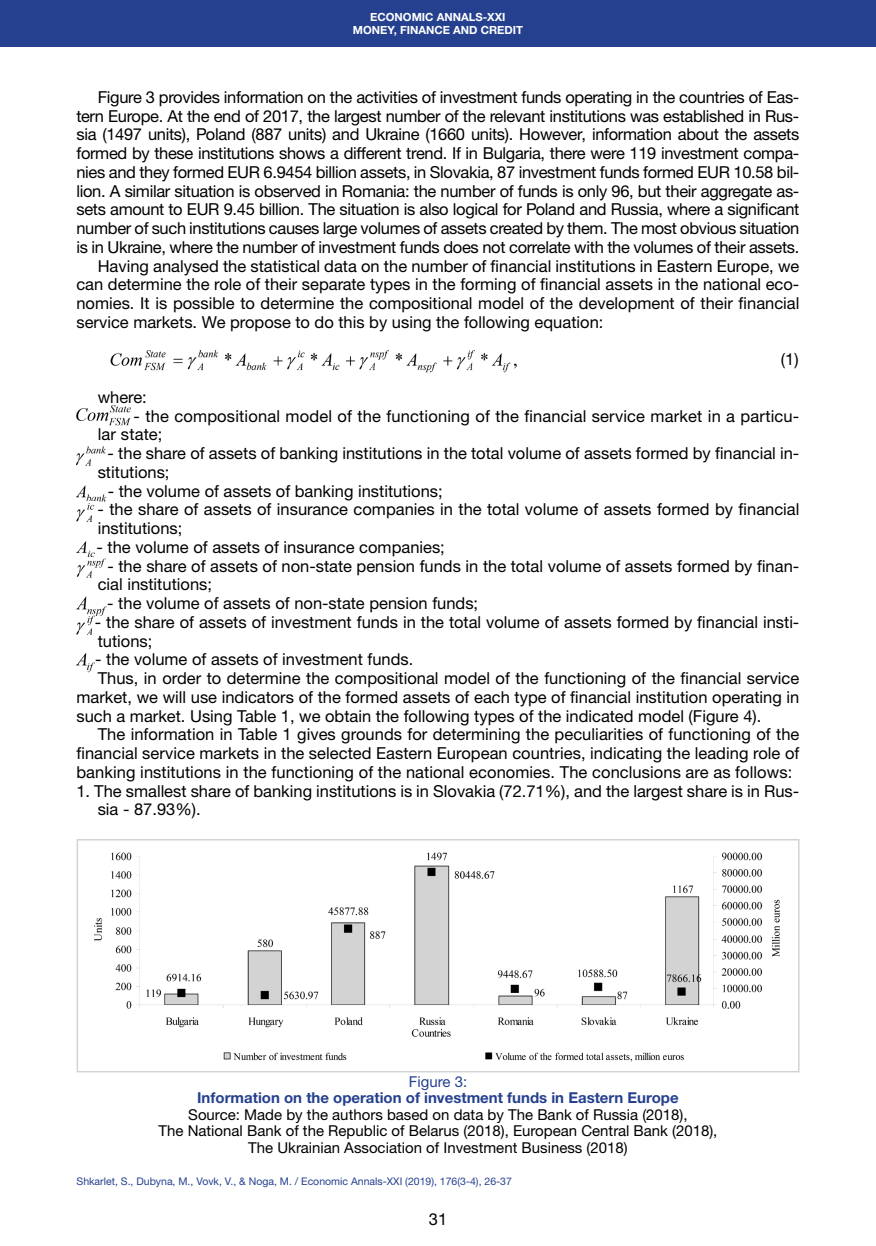
<style>
.page{position:relative;width:876px;height:1246px;background:#fff}
.page>*{position:absolute;margin:0;border:0;box-sizing:border-box;transform-origin:0 0}
.Абзац_2019{font:16.5px/18.8px "Helvetica Neue LTW1 G";color:#000;text-align:justify}
.Список_2019{font:16.5px/18.8px "Helvetica Neue LTW1 G";color:#000}
.Таблицы__рисунки__по{font:15px "Helvetica Neue LTW1 G";color:#000}
.Таблицы___рисунки_ша{font:700 15px "Helvetica Neue LTW1 G";color:#25408f}
.Таблицы___рисунки_ша-2{font:15px "Helvetica Neue LTW1 G";color:#25408f}
.Посада_2016{font:700 11.25px "Helvetica Neue LTW1 G";color:#fff}
.Нижний_колонтитул_20{font:10.5px "Helvetica Neue LTW1 G";color:#25408f}
</style>
<div class="page">
<div style="left:0;top:0;width:876px;height:47px;background:#25408f"></div>
<img style="left:110px;top:349px;width:407px;height:24px">
<img style="left:76px;top:405px;width:55px;height:21px">
<img style="left:76px;top:446px;width:30px;height:20px">
<img style="left:76px;top:485px;width:31px;height:17px">
<img style="left:76px;top:503px;width:19px;height:19px">
<img style="left:76px;top:541px;width:19px;height:16px">
<img style="left:76px;top:558px;width:30px;height:20px">
<img style="left:76px;top:596px;width:31px;height:20px">
<img style="left:76px;top:616px;width:19px;height:18px">
<img style="left:76px;top:653px;width:19px;height:19px">
<img style="left:94px;top:852px;width:686px;height:210px">
<div style="left:77px;top:839px;width:722px;height:233px;border:2px solid #d1d3d4"></div>
<p class="Посада_2016" style="left:370px;top:10px;width:137px">ECONOMIC ANNALS-XXI</p>
<p class="Посада_2016" style="left:353px;top:23px;width:172px">MONEY, FINANCE AND CREDIT</p>
<p class="Абзац_2019" style="left:76px;top:87px;width:724px;text-indent:21px">Figure 3 provides information on the activities of investment funds operating in the countries of Eas&shy;tern Europe. At the end of 2017, the largest number of the relevant institutions was established in Rus&shy;sia (1497 units), Poland (887 units) and Ukraine (1660 units). However, information about the assets formed by these institutions shows a different trend. If in Bulgaria, there were 119 investment compa&shy;nies and they formed EUR 6.9454 billion assets, in Slovakia, 87 investment funds formed EUR 10.58 bil&shy;lion. A similar situation is observed in Romania: the number of funds is only 96, but their aggregate as&shy;sets amount to EUR 9.45 billion. The situation is also logical for Poland and Russia, where a significant number of such institutions causes large volumes of assets created by them. The most obvious situation is in Ukraine, where the number of investment funds does not correlate with the volumes of their assets.</p>
<p class="Абзац_2019" style="left:76px;top:256px;width:724px;text-indent:21px">Having analysed the statistical data on the number of financial institutions in Eastern Europe, we can determine the role of their separate types in the forming of financial assets in the national eco&shy;nomies. It is possible to determine the compositional model of the development of their financial service markets. We propose to do this by using the following equation:</p>
<p class="Абзац_2019" style="left:781px;top:350px;width:19px">(1)</p>
<p class="Абзац_2019" style="left:98px;top:387px;width:51px">where:</p>
<p class="Список_2019" style="left:98px;top:406px;width:703px;text-indent:36px">- the compositional model of the functioning of the financial service market in a particu&shy;lar state;</p>
<p class="Список_2019" style="left:98px;top:444px;width:703px;text-indent:10px">- the share of assets of banking institutions in the total volume of assets formed by financial in&shy;stitutions;</p>
<p class="Список_2019" style="left:108px;top:481px;width:336px">- the volume of assets of banking institutions;</p>
<p class="Список_2019" style="left:98px;top:500px;width:703px">- the share of assets of insurance companies in the total volume of assets formed by financial institutions;</p>
<p class="Список_2019" style="left:97px;top:537px;width:350px">- the volume of assets of insurance companies;</p>
<p class="Список_2019" style="left:98px;top:556px;width:703px;text-indent:10px">- the share of assets of non-state pension funds in the total volume of assets formed by finan&shy;cial institutions;</p>
<p class="Список_2019" style="left:107px;top:594px;width:372px">- the volume of assets of non-state pension funds;</p>
<p class="Список_2019" style="left:95px;top:612px;width:706px">- the share of assets of investment funds in the total volume of assets formed by financial insti&shy;tutions;</p>
<p class="Список_2019" style="left:95px;top:650px;width:320px">- the volume of assets of investment funds.</p>
<p class="Абзац_2019" style="left:76px;top:669px;width:724px;text-indent:21px">Thus, in order to determine the compositional model of the functioning of the financial service market, we will use indicators of the formed assets of each type of financial institution operating in such a market. Using Table 1, we obtain the following types of the indicated model (Figure 4).</p>
<p class="Абзац_2019" style="left:76px;top:725px;width:724px;text-indent:21px">The information in Table 1 gives grounds for determining the peculiarities of functioning of the financial service markets in the selected Eastern European countries, indicating the leading role of banking institutions in the functioning of the national economies. The conclusions are as follows:</p>
<p class="Список_2019" style="left:98px;top:781px;width:703px;text-indent:-21px">1. The smallest share of banking institutions is in Slovakia (72.71%), and the largest share is in Rus&shy;sia - 87.93%).</p>
<p class="Таблицы___рисунки_ша-2" style="left:409px;top:1072px;width:60px">Figure 3:</p>
<p class="Таблицы___рисунки_ша" style="left:197px;top:1089px;width:483px">Information on the operation of investment funds in Eastern Europe</p>
<p class="Таблицы__рисунки__по" style="left:188px;top:1105px;width:501px">Source: Made by the authors based on data by The Bank of Russia (2018),</p>
<p class="Таблицы__рисунки__по" style="left:158px;top:1122px;width:560px">The National Bank of the Republic of Belarus (2018), European Central Bank (2018),</p>
<p class="Таблицы__рисунки__по" style="left:248px;top:1138px;width:381px">The Ukrainian Association of Investment Business (2018)</p>
<p class="Нижний_колонтитул_20" style="left:77px;top:1174px;width:437px">Shkarlet, S., Dubyna, M., Vovk, V., &amp; Noga, M. / Economic Annals-XXI (2019), 176(3-4), 26-37</p>
<p class="Абзац_2019" style="left:429px;top:1209px;width:20px">31</p>
</div>
